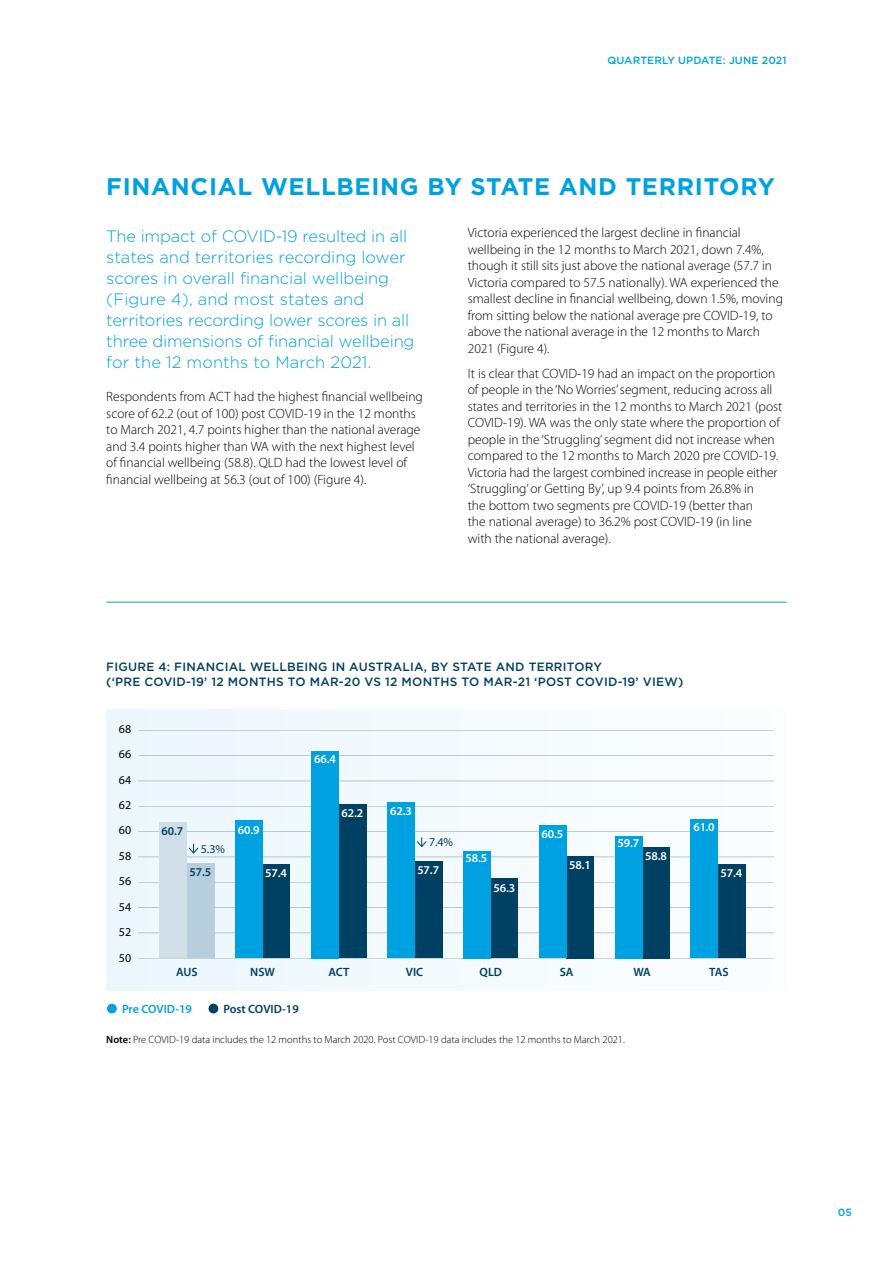
<style>
.page{position:relative;width:893px;height:1263px;background:#fff}
.page>*{position:absolute;margin:0;border:0;box-sizing:border-box;transform-origin:0 0}
.t1{font:700 24px "Gotham";letter-spacing:.03em;color:#00a1e0}
.t2{font:300 16.5px/21px "Gotham";letter-spacing:-.01em;color:#00a1e0}
.t3{font:300 13.5px/16.5px "Myriad Pro";color:#000}
.t4{font:500 12px/15px "Gotham";letter-spacing:.02em;color:#004062}
.t5{font:600 12px "Myriad Pro";letter-spacing:-.01em;color:#fff}
.t6{font:600 12px "Myriad Pro";color:#004062}
.t7{font:12px/25.5px "Myriad Pro";color:#000;text-align:justify}
.t8{font:600 12px "Myriad Pro";letter-spacing:-.005em;color:#00a1e0}
.t9{font:12px "Myriad Pro";color:#004062}
.t10{font:300 10.5px "Myriad Pro";color:#000}
.t11{font:500 10.5px "Gotham";letter-spacing:.01em;color:#00a1e0}
.s1{font-weight:600}
</style>
<div class="page">
<div style="left:106px;top:709px;width:681px;height:281px;background:#f3fafd"></div>
<hr style="left:138px;top:958px;width:636px;height:1px;background:#72949e">
<hr style="left:138px;top:933px;width:636px;height:1px;background:#72949e">
<hr style="left:138px;top:907px;width:636px;height:1px;background:#72949e">
<hr style="left:138px;top:882px;width:636px;height:1px;background:#72949e">
<hr style="left:138px;top:857px;width:636px;height:1px;background:#72949e">
<hr style="left:138px;top:831px;width:636px;height:1px;background:#72949e">
<hr style="left:138px;top:806px;width:636px;height:1px;background:#72949e">
<hr style="left:138px;top:781px;width:636px;height:1px;background:#72949e">
<hr style="left:138px;top:755px;width:636px;height:1px;background:#72949e">
<hr style="left:138px;top:730px;width:636px;height:1px;background:#72949e">
<div style="left:107px;top:1004px;width:10px;height:9px;background:#00a1e0;border-radius:50%"></div>
<div style="left:209px;top:1004px;width:9px;height:9px;background:#004062;border-radius:50%"></div>
<div style="left:187px;top:864px;width:27px;height:94px;background:#b7cfdc"></div>
<div style="left:159px;top:823px;width:28px;height:135px;background:#d0dfe7"></div>
<div style="left:262px;top:865px;width:28px;height:93px;background:#004062"></div>
<div style="left:235px;top:820px;width:27px;height:138px;background:#00a1e0"></div>
<div style="left:339px;top:804px;width:28px;height:154px;background:#004062"></div>
<div style="left:311px;top:751px;width:28px;height:207px;background:#00a1e0"></div>
<div style="left:415px;top:861px;width:27px;height:97px;background:#004062"></div>
<div style="left:387px;top:803px;width:28px;height:155px;background:#00a1e0"></div>
<div style="left:491px;top:879px;width:27px;height:79px;background:#004062"></div>
<div style="left:463px;top:851px;width:28px;height:107px;background:#00a1e0"></div>
<div style="left:566px;top:856px;width:28px;height:102px;background:#004062"></div>
<div style="left:539px;top:825px;width:27px;height:133px;background:#00a1e0"></div>
<div style="left:642px;top:847px;width:28px;height:111px;background:#004062"></div>
<div style="left:615px;top:836px;width:27px;height:122px;background:#00a1e0"></div>
<div style="left:718px;top:865px;width:28px;height:93px;background:#004062"></div>
<div style="left:691px;top:819px;width:27px;height:139px;background:#00a1e0"></div>
<svg style="left:188px;top:844px;width:11px;height:10px"></svg>
<svg style="left:417px;top:838px;width:10px;height:9px"></svg>
<hr style="left:106px;top:602px;width:681px;height:1px;background:#00a1e0">
<p class="t11" style="left:607px;top:54px;width:181px">QUARTERLY UPDATE: JUNE 2021</p>
<h1 class="t1" style="left:106px;top:173px;width:670px">FINANCIAL WELLBEING BY STATE AND TERRITORY</h1>
<p class="t2" style="left:106px;top:225px;width:310px">The impact of COVID-19 resulted in all states and territories recording lower scores in overall financial wellbeing (Figure 4), and most states and territories recording lower scores in all three dimensions of financial wellbeing for the 12 months to March 2021.</p>
<p class="t3" style="left:106px;top:388px;width:318px">Respondents from ACT had the highest financial wellbeing score of 62.2 (out of 100) post COVID-19 in the 12 months to March 2021, 4.7 points higher than the national average and 3.4 points higher than WA with the next highest level of financial wellbeing (58.8). QLD had the lowest level of financial wellbeing at 56.3 (out of 100) (Figure 4).</p>
<p class="t3" style="left:468px;top:224px;width:317px">Victoria experienced the largest decline in financial wellbeing in the 12 months to March 2021, down 7.4%, though it still sits just above the national average (57.7 in Victoria compared to 57.5 nationally). WA experienced the smallest decline in financial wellbeing, down 1.5%, moving from sitting below the national average pre COVID-19, to above the national average in the 12 months to March 2021 (Figure 4).</p>
<p class="t3" style="left:468px;top:365px;width:316px">It is clear that COVID-19 had an impact on the proportion of people in the ‘No Worries’ segment, reducing across all states and territories in the 12 months to March 2021 (post COVID-19). WA was the only state where the proportion of people in the ‘Struggling’ segment did not increase when compared to the 12 months to March 2020 pre COVID-19.<br>Victoria had the largest combined increase in people either ‘Struggling’ or Getting By’, up 9.4 points from 26.8% in<br>the bottom two segments pre COVID-19 (better than<br>the national average) to 36.2% post COVID-19 (in line<br>with the national average).</p>
<p class="t4" style="left:106px;top:659px;width:578px">FIGURE 4: FINANCIAL WELLBEING IN AUSTRALIA, BY STATE AND TERRITORY<br>(‘PRE COVID-19’ 12 MONTHS TO MAR-20 VS 12 MONTHS TO MAR-21 ‘POST COVID-19’ VIEW)</p>
<p class="t7" style="left:119px;top:716px;width:14px">68<br>66<br>64<br>62<br>60<br>58<br>56<br>54<br>52</p>
<p class="t7" style="left:119px;top:945px;width:14px">50</p>
<p class="t5" style="left:314px;top:752px;width:23px">66.4</p>
<p class="t5" style="left:341px;top:805px;width:23px">62.2</p>
<p class="t5" style="left:390px;top:803px;width:23px">62.3</p>
<p class="t6" style="left:162px;top:823px;width:23px">60.7</p>
<p class="t9" style="left:201px;top:841px;width:25px">5.3%</p>
<p class="t5" style="left:238px;top:822px;width:23px">60.9</p>
<p class="t6" style="left:190px;top:864px;width:23px">57.5</p>
<p class="t5" style="left:265px;top:866px;width:23px">57.4</p>
<p class="t9" style="left:429px;top:835px;width:25px">7.4%</p>
<p class="t5" style="left:417px;top:863px;width:23px">57.7</p>
<p class="t5" style="left:466px;top:851px;width:23px">58.5</p>
<p class="t5" style="left:541px;top:826px;width:23px">60.5</p>
<p class="t5" style="left:569px;top:857px;width:23px">58.1</p>
<p class="t5" style="left:617px;top:836px;width:23px">59.7</p>
<p class="t5" style="left:645px;top:848px;width:23px">58.8</p>
<p class="t5" style="left:693px;top:819px;width:23px">61.0</p>
<p class="t5" style="left:720px;top:866px;width:23px">57.4</p>
<p class="t5" style="left:493px;top:880px;width:23px">56.3</p>
<p class="t6" style="left:176px;top:964px;width:23px">AUS</p>
<p class="t6" style="left:250px;top:964px;width:26px">NSW</p>
<p class="t6" style="left:329px;top:964px;width:22px">ACT</p>
<p class="t6" style="left:406px;top:964px;width:19px">VIC</p>
<p class="t6" style="left:480px;top:964px;width:24px">QLD</p>
<p class="t6" style="left:560px;top:964px;width:15px">SA</p>
<p class="t6" style="left:633px;top:964px;width:19px">WA</p>
<p class="t6" style="left:709px;top:964px;width:21px">TAS</p>
<p class="t8" style="left:122px;top:1001px;width:71px">Pre COVID-19</p>
<p class="t6" style="left:223px;top:1001px;width:77px">Post COVID-19</p>
<p class="t10" style="left:106px;top:1033px;width:520px"><span class="s1">Note:</span> Pre COVID-19 data includes the 12 months to March 2020. Post COVID-19 data includes the 12 months to March 2021.</p>
<p class="t11" style="left:838px;top:1207px;width:16px">05</p>
</div>
